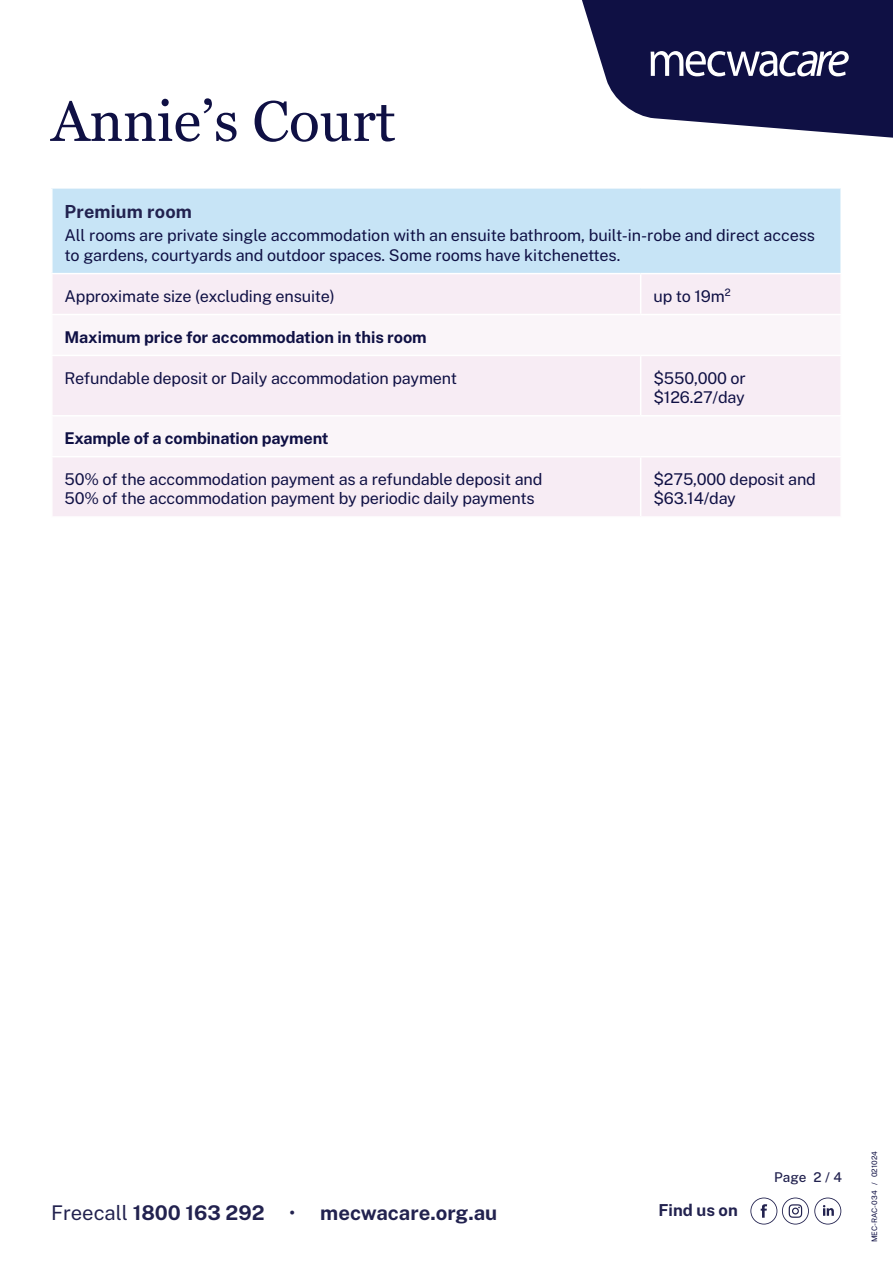
<style>
.page{position:relative;width:893px;height:1263px;background:#fff}
.page>*{position:absolute;margin:0;border:0;box-sizing:border-box;transform-origin:0 0}
.HEADING{font:57px "Georgia";color:#0f1044}
.t1{font:700 20.25px "Public Sans";color:#22224f}
.Intro{font:700 18px "Public Sans";letter-spacing:.01em;color:#22224f}
.t2{font:700 16.5px "Public Sans";color:#22224f}
.BODY_COPY{font:16.2px/19.5px "Public Sans";letter-spacing:-.01em;color:#0f1044}
.BODY_COPY-2{font:700 16.2px "Public Sans";letter-spacing:-.005em;color:#0f1044}
.t3{font:500 13.5px "Public Sans";color:#22224f}
.t4{font:7.5px "Public Sans";color:#0f1044}
.s1{font-weight:400}
</style>
<div class="page">
<svg style="left:582px;top:0;width:311px;height:138px"></svg>
<svg style="left:750px;top:1197px;width:91px;height:27px"></svg>
<div style="left:52px;top:188px;width:789px;height:86px;background:#c7e4f6"></div>
<div style="left:53px;top:274px;width:787px;height:242px;background:#f7ecf4"></div>
<svg style="left:53px;top:315px;width:787px;height:141px;fill:#faf5f9"></svg>
<hr style="left:51px;top:187px;width:590px;height:2px;background:#fff">
<hr style="left:51px;top:189px;width:2px;height:84px;background:#fff">
<hr style="left:641px;top:187px;width:201px;height:2px;background:#fff">
<hr style="left:840px;top:189px;width:2px;height:84px;background:#fff">
<hr style="left:51px;top:273px;width:590px;height:1px;background:#fff">
<hr style="left:641px;top:273px;width:201px;height:1px;background:#fff">
<hr style="left:640px;top:274px;width:1px;height:40px;background:#fff">
<hr style="left:51px;top:314px;width:590px;height:1px;background:#fff">
<hr style="left:641px;top:314px;width:201px;height:1px;background:#fff">
<hr style="left:51px;top:355px;width:590px;height:1px;background:#fff">
<hr style="left:641px;top:355px;width:201px;height:1px;background:#fff">
<hr style="left:640px;top:356px;width:1px;height:59px;background:#fff">
<hr style="left:51px;top:415px;width:590px;height:1px;background:#fff">
<hr style="left:641px;top:415px;width:201px;height:1px;background:#fff">
<hr style="left:51px;top:456px;width:590px;height:1px;background:#fff">
<hr style="left:641px;top:456px;width:201px;height:1px;background:#fff">
<hr style="left:640px;top:457px;width:1px;height:59px;background:#fff">
<p class="HEADING" style="left:51px;top:87px;width:346px">Annie’s Court</p>
<p class="Intro" style="left:65px;top:198px;width:129px">Premium room</p>
<p class="BODY_COPY" style="left:65px;top:225px;width:752px">All rooms are private single accommodation with an ensuite bathroom, built-in-robe and direct access to gardens, courtyards and outdoor spaces. Some rooms have kitchenettes.</p>
<p class="BODY_COPY" style="left:65px;top:285px;width:272px">Approximate size (excluding ensuite)</p>
<p class="BODY_COPY" style="left:653px;top:285px;width:79px">up to 19m²</p>
<p class="BODY_COPY-2" style="left:65px;top:325px;width:364px">Maximum price for accommodation in this room</p>
<p class="BODY_COPY" style="left:65px;top:367px;width:394px">Refundable deposit or Daily accommodation payment</p>
<p class="BODY_COPY" style="left:653px;top:367px;width:94px">$550,000 or $126.27/day</p>
<p class="BODY_COPY-2" style="left:65px;top:426px;width:266px">Example of a combination payment</p>
<p class="BODY_COPY" style="left:65px;top:468px;width:479px">50% of the accommodation payment as a refundable deposit and<br>50% of the accommodation payment by periodic daily payments</p>
<p class="BODY_COPY" style="left:653px;top:468px;width:164px">$275,000 deposit and $63.14/day</p>
<p class="t1" style="left:51px;top:1197px;width:448px"><span class="s1">Freecall</span> 1800 163 292 <span class="s1">•</span> mecwacare.org.au</p>
<p class="t2" style="left:658px;top:1198px;width:81px">Find us on</p>
<p class="t3" style="left:774px;top:1168px;width:69px">Page 2 / 4</p>
<p class="t4" style="left:869px;top:1242px;width:92px;rotate:-90deg">MEC-RAC-034 / 021024</p>
</div>
